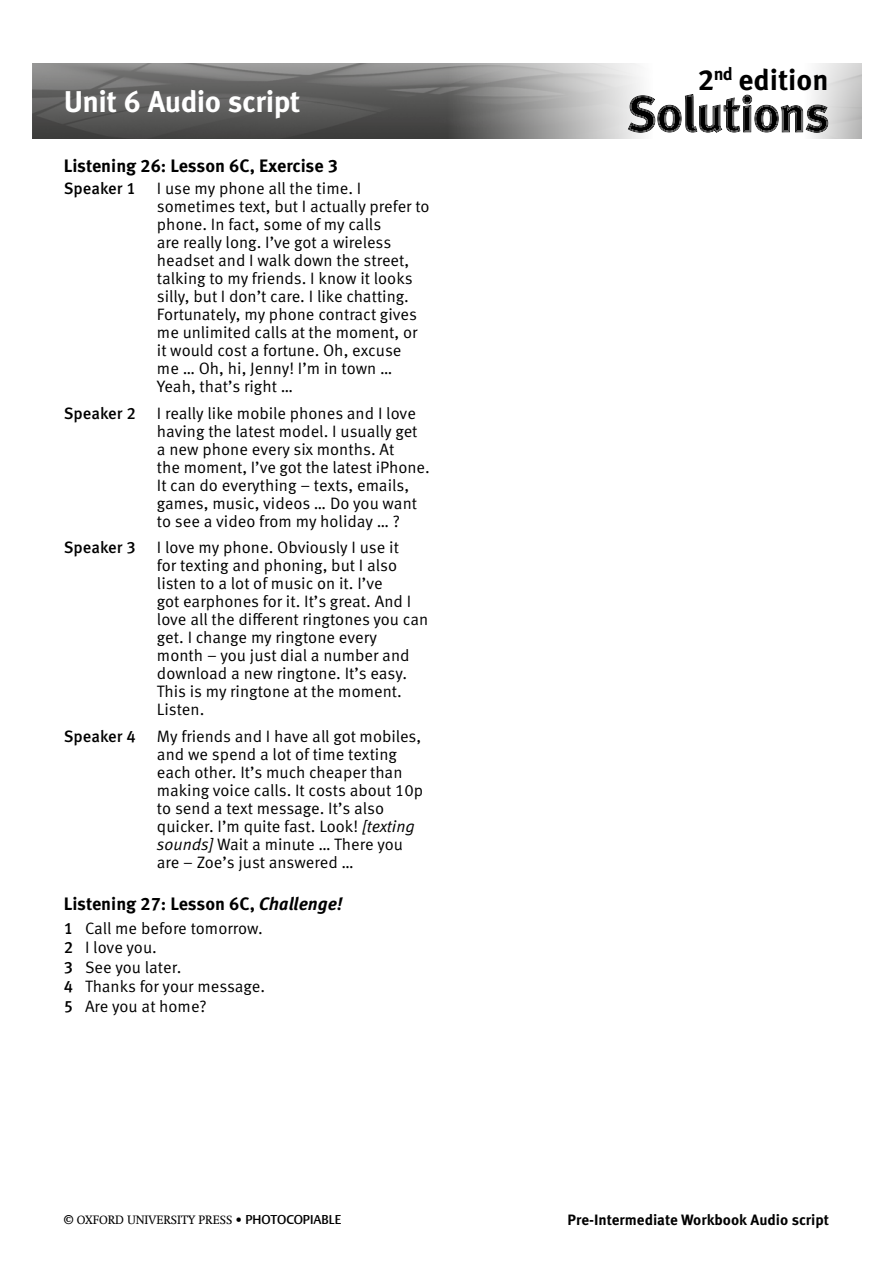
<style>
.page{position:relative;width:893px;height:1263px;background:#fff}
.page>*{position:absolute;margin:0;border:0;box-sizing:border-box;transform-origin:0 0}
.t1{font:700 30px "Meta Pro";letter-spacing:-.02em;color:#fff}
.t2{font:700 29.1px "Meta Pro";color:#000}
.t3{font:700 18px "Meta Pro";color:#000}
.t4{font:16.5px/18px "Meta Pro";color:#000}
.t5{font:500 16.5px "Meta Pro";letter-spacing:-.005em;color:#000}
.t6{font:700 15px "Meta Pro";color:#000}
.t7{font:12px "OUP2 Swift";color:#000}
.s1{font-style:italic}
.s2{font-weight:500}
.s3{font-family:"OUP2 Argo";font-weight:500;font-size:12.75px}
</style>
<div class="page">
<img style="left:33px;top:64px;width:396px;height:75px">
<svg style="left:429px;top:63px;width:214px;height:76px;background:#a1a1a1"></svg>
<svg style="left:811px;top:63px;width:51px;height:76px;background:#d6d6d5"></svg>
<div style="left:627px;top:92px;width:203px;height:42px;background:#000;opacity:.4"></div>
<h1 class="t1" style="left:64px;top:83px;width:238px">Unit 6 Audio script</h1>
<p class="t3" style="left:64px;top:154px;width:276px">Listening 26: Lesson 6C, Exercise 3</p>
<p class="t5" style="left:64px;top:178px;width:74px">Speaker 1</p>
<p class="t4" style="left:157px;top:180px;width:274px">I use my phone all the time. I sometimes text, but I actually prefer to phone. In fact, some of my calls<br>are really long. I’ve got a wireless headset and I walk down the street, talking to my friends. I know it looks silly, but I don’t care. I like chatting.<br>Fortunately, my phone contract gives me unlimited calls at the moment, or it would cost a fortune. Oh, excuse<br>me … Oh, hi, Jenny! I’m in town … Yeah, that’s right …</p>
<p class="t5" style="left:64px;top:403px;width:74px">Speaker 2</p>
<p class="t4" style="left:157px;top:404px;width:274px">I really like mobile phones and I love having the latest model. I usually get a new phone every six months. At<br>the moment, I’ve got the latest iPhone.<br>It can do everything – texts, emails, games, music, videos … Do you want to see a video from my holiday … ?</p>
<p class="t5" style="left:64px;top:537px;width:74px">Speaker 3</p>
<p class="t4" style="left:157px;top:539px;width:273px">I love my phone. Obviously I use it<br>for texting and phoning, but I also listen to a lot of music on it. I’ve<br>got earphones for it. It’s great. And I love all the different ringtones you can get. I change my ringtone every<br>month – you just dial a number and download a new ringtone. It’s easy.<br>This is my ringtone at the moment.<br>Listen.</p>
<p class="t5" style="left:64px;top:726px;width:74px">Speaker 4</p>
<p class="t4" style="left:157px;top:727px;width:268px">My friends and I have all got mobiles, and we spend a lot of time texting each other. It’s much cheaper than making voice calls. It costs about 10p to send a text message. It’s also quicker. I’m quite fast. Look! <span class="s1">[texting sounds]</span> Wait a minute … There you are – Zoe’s just answered …</p>
<p class="t3" style="left:64px;top:892px;width:280px">Listening 27: Lesson 6C, <span class="s1">Challenge!</span></p>
<p class="t4" style="left:64px;top:919px;width:203px;line-height:19.5px"><span class="s2">1</span> Call me before tomorrow.<br><span class="s2">2</span> I love you.<br><span class="s2">3</span> See you later.<br><span class="s2">4</span> Thanks for your message.<br><span class="s2">5</span> Are you at home?</p>
<h2 class="t2" style="left:698px;top:62px;width:132px">2<sup>nd</sup> edition</h2>
<p class="t7" style="left:64px;top:1213px;width:279px">© OXFORD UNIVERSITY PRESS • <span class="s3">PHOTOCOPIABLE</span></p>
<p class="t6" style="left:568px;top:1210px;width:263px">Pre-Intermediate Workbook Audio script</p>
</div>
